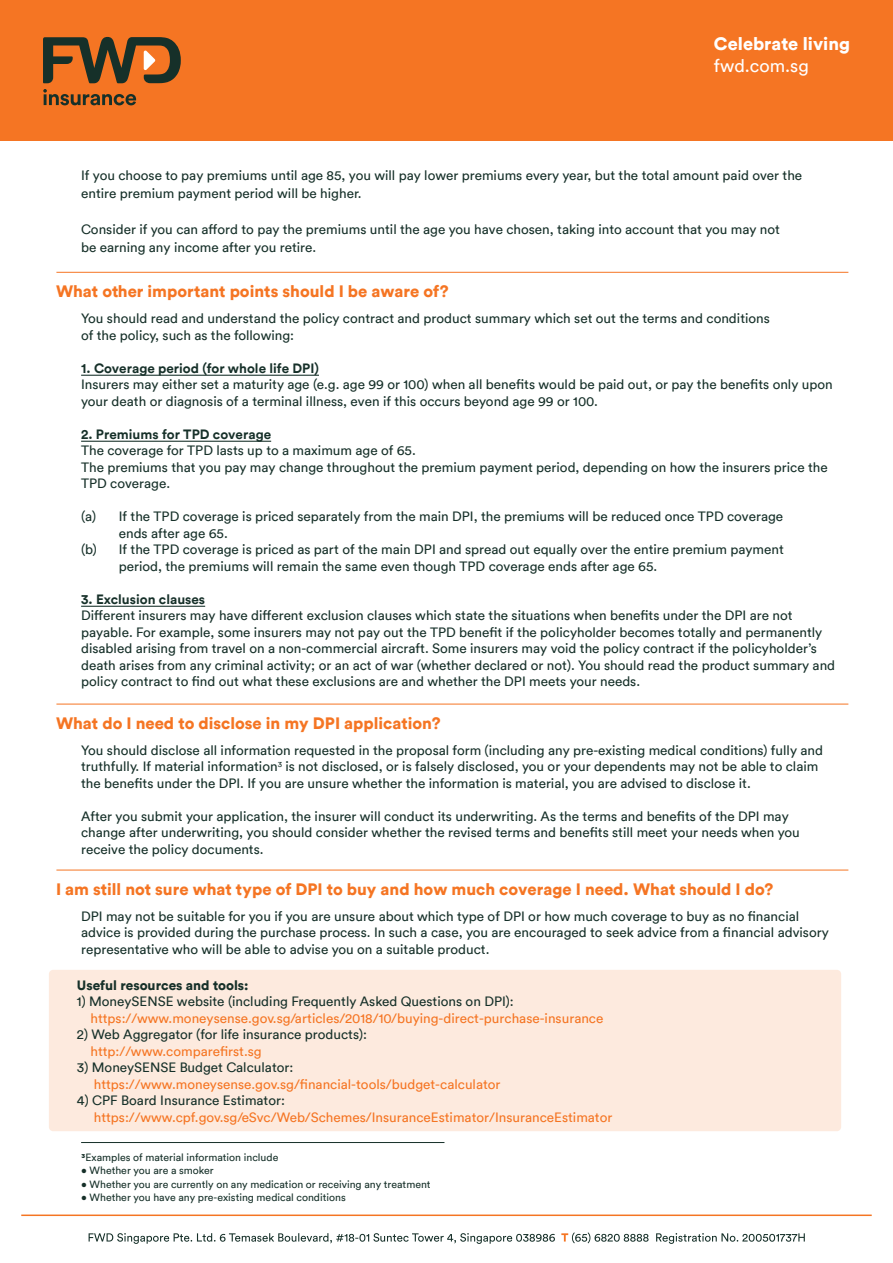
<style>
.page{position:relative;width:893px;height:1263px;background:#fff}
.page>*{position:absolute;margin:0;border:0;box-sizing:border-box;transform-origin:0 0}
.t1{font:900 18px "FWD Circular TT";color:#fff}
.t2{font:18px "FWD Circular TT";color:#fff}
.t3{font:900 16.5px "FWD Circular TT";color:#f57523}
.t4{font:13.5px/16.5px "FWD Circular TT";color:#163029}
.t5{font:13.5px "FWD Circular TT";color:#f57523}
.t6{font:700 13.5px "FWD Circular TT";color:#163029}
.t7{font:900 13.5px "FWD Circular TT";color:#163029}
.t8{font:10.5px "FWD Circular TT";color:#163029}
.s1{font-weight:900}
</style>
<div class="page">
<hr style="left:21px;top:1214px;width:851px;height:2px;background:#f57523">
<svg style="left:89px;top:1233px;width:466px;height:11px"></svg>
<svg style="left:561px;top:1232px;width:88px;height:11px"></svg>
<svg style="left:656px;top:1233px;width:149px;height:11px"></svg>
<hr style="left:81px;top:375px;width:238px;height:1px;background:#163029">
<hr style="left:81px;top:441px;width:190px;height:1px;background:#163029">
<hr style="left:81px;top:606px;width:124px;height:1px;background:#163029">
<div style="left:0;top:0;width:893px;height:140px;background:#f57523"></div>
<svg style="left:43px;top:89px;width:93px;height:16px"></svg>
<svg style="left:43px;top:37px;width:138px;height:46px"></svg>
<hr style="left:56px;top:272px;width:792px;height:1px;background:#f57523">
<hr style="left:56px;top:704px;width:792px;height:1px;background:#f57523">
<div style="left:49px;top:970px;width:792px;height:161px;background:#fdeade;border-radius:4px"></div>
<hr style="left:56px;top:870px;width:792px;height:1px;background:#f57523">
<hr style="left:81px;top:1142px;width:363px;height:1px;background:#163029">
<h1 class="t1" style="left:714px;top:31px;width:138px">Celebrate living</h1>
<h1 class="t2" style="left:714px;top:54px;width:96px">fwd.com.sg</h1>
<p class="t4" style="left:81px;top:165px;width:723px;line-height:18px">If you choose to pay premiums until age 85, you will pay lower premiums every year, but the total amount paid over the entire premium payment period will be higher.</p>
<p class="t4" style="left:81px;top:219px;width:700px;line-height:18px">Consider if you can afford to pay the premiums until the age you have chosen, taking into account that you may not be earning any income after you retire.</p>
<p class="t3" style="left:56px;top:279px;width:394px">What other important points should I be aware of?</p>
<p class="t4" style="left:81px;top:309px;width:690px">You should read and understand the policy contract and product summary which set out the terms and conditions of the policy, such as the following:</p>
<p class="t6" style="left:81px;top:359px;width:239px">1. Coverage period (for whole life DPI)</p>
<p class="t4" style="left:81px;top:375px;width:753px">Insurers may either set a maturity age (e.g. age 99 or 100) when all benefits would be paid out, or pay the benefits only upon your death or diagnosis of a terminal illness, even if this occurs beyond age 99 or 100.</p>
<p class="t6" style="left:81px;top:425px;width:192px">2. Premiums for TPD coverage</p>
<p class="t4" style="left:81px;top:441px;width:748px">The coverage for TPD lasts up to a maximum age of 65.<br>The premiums that you pay may change throughout the premium payment period, depending on how the insurers price the<br>TPD coverage.</p>
<p class="t4" style="left:81px;top:507px;width:704px">(a) If the TPD coverage is priced separately from the main DPI, the premiums will be reduced once TPD coverage</p>
<p class="t4" style="left:119px;top:524px;width:110px">ends after age 65.</p>
<p class="t4" style="left:81px;top:540px;width:704px">(b) If the TPD coverage is priced as part of the main DPI and spread out equally over the entire premium payment</p>
<p class="t4" style="left:119px;top:557px;width:540px">period, the premiums will remain the same even though TPD coverage ends after age 65.</p>
<p class="t6" style="left:81px;top:589px;width:126px">3. Exclusion clauses</p>
<p class="t4" style="left:81px;top:606px;width:756px">Different insurers may have different exclusion clauses which state the situations when benefits under the DPI are not payable. For example, some insurers may not pay out the TPD benefit if the policyholder becomes totally and permanently disabled arising from travel on a non-commercial aircraft. Some insurers may void the policy contract if the policyholder’s death arises from any criminal activity; or an act of war (whether declared or not). You should read the product summary and policy contract to find out what these exclusions are and whether the DPI meets your needs.</p>
<p class="t3" style="left:56px;top:711px;width:386px">What do I need to disclose in my DPI application?</p>
<p class="t4" style="left:81px;top:741px;width:743px">You should disclose all information requested in the proposal form (including any pre-existing medical conditions) fully and truthfully. If material information<sup>3</sup> is not disclosed, or is falsely disclosed, you or your dependents may not be able to claim the benefits under the DPI. If you are unsure whether the information is material, you are advised to disclose it.</p>
<p class="t4" style="left:81px;top:807px;width:720px">After you submit your application, the insurer will conduct its underwriting. As the terms and benefits of the DPI may change after underwriting, you should consider whether the revised terms and benefits still meet your needs when you receive the policy documents.</p>
<p class="t3" style="left:56px;top:877px;width:719px">I am still not sure what type of DPI to buy and how much coverage I need. What should I do?</p>
<p class="t4" style="left:81px;top:907px;width:749px">DPI may not be suitable for you if you are unsure about which type of DPI or how much coverage to buy as no financial advice is provided during the purchase process. In such a case, you are encouraged to seek advice from a financial advisory representative who will be able to advise you on a suitable product.</p>
<p class="t7" style="left:77px;top:975px;width:173px">Useful resources and tools:</p>
<p class="t4" style="left:77px;top:992px;width:438px">1) MoneySENSE website (including Frequently Asked Questions on DPI):</p>
<p class="t5" style="left:90px;top:1009px;width:514px">https://www.moneysense.gov.sg/articles/2018/10/buying-direct-purchase-insurance</p>
<p class="t4" style="left:77px;top:1025px;width:292px">2) Web Aggregator (for life insurance products):</p>
<p class="t5" style="left:90px;top:1042px;width:173px">http://www.comparefirst.sg</p>
<p class="t4" style="left:77px;top:1058px;width:218px">3) MoneySENSE Budget Calculator:</p>
<p class="t5" style="left:94px;top:1075px;width:408px">https://www.moneysense.gov.sg/financial-tools/budget-calculator</p>
<p class="t4" style="left:77px;top:1091px;width:210px">4) CPF Board Insurance Estimator:</p>
<p class="t5" style="left:94px;top:1108px;width:520px">https://www.cpf.gov.sg/eSvc/Web/Schemes/InsuranceEstimator/InsuranceEstimator</p>
<p class="t8" style="left:81px;top:1150px;width:199px"><span class="s1">3</span>Examples of material information include</p>
<p class="t8" style="left:81px;top:1163px;width:134px">• Whether you are a smoker</p>
<p class="t8" style="left:81px;top:1177px;width:351px">• Whether you are currently on any medication or receiving any treatment</p>
<p class="t8" style="left:81px;top:1190px;width:266px">• Whether you have any pre-existing medical conditions</p>
</div>
